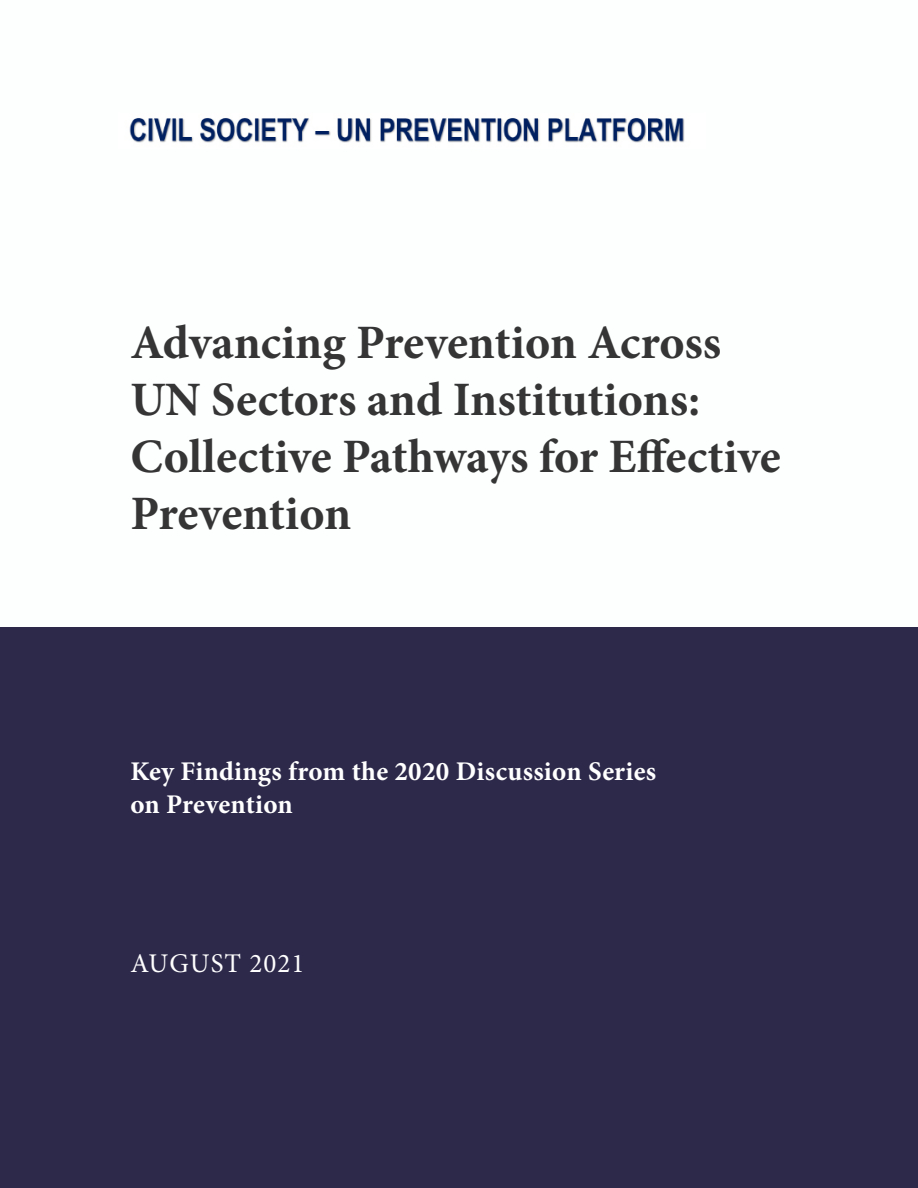
<style>
.page{position:relative;width:918px;height:1188px;background:#2d294b}
.page>*{position:absolute;margin:0;border:0;box-sizing:border-box;transform-origin:0 0}
.t1{font:700 48px/57px "Minion Pro";letter-spacing:-.005em;color:#363536}
.t2{font:700 27px "Minion Pro";letter-spacing:.01em;color:#fff}
.t3{font:27px "Minion Pro";letter-spacing:.04em;color:#fff}
</style>
<div class="page">
<div style="left:0;top:0;width:918px;height:626px;background:#fdffff"></div>
<img style="left:129px;top:118px;width:556px;height:25px">
<p class="t1" style="left:130px;top:313px;width:592px">Advancing Prevention Across<br>UN Sectors and Institutions:</p>
<p class="t1" style="left:130px;top:427px;width:652px">Collective Pathways for Effective<br>Prevention</p>
<p class="t2" style="left:130px;top:753px;width:527px">Key Findings from the 2020 Discussion Series</p>
<p class="t2" style="left:130px;top:785px;width:164px">on Prevention</p>
<p class="t3" style="left:130px;top:945px;width:176px">AUGUST 2021</p>
</div>
